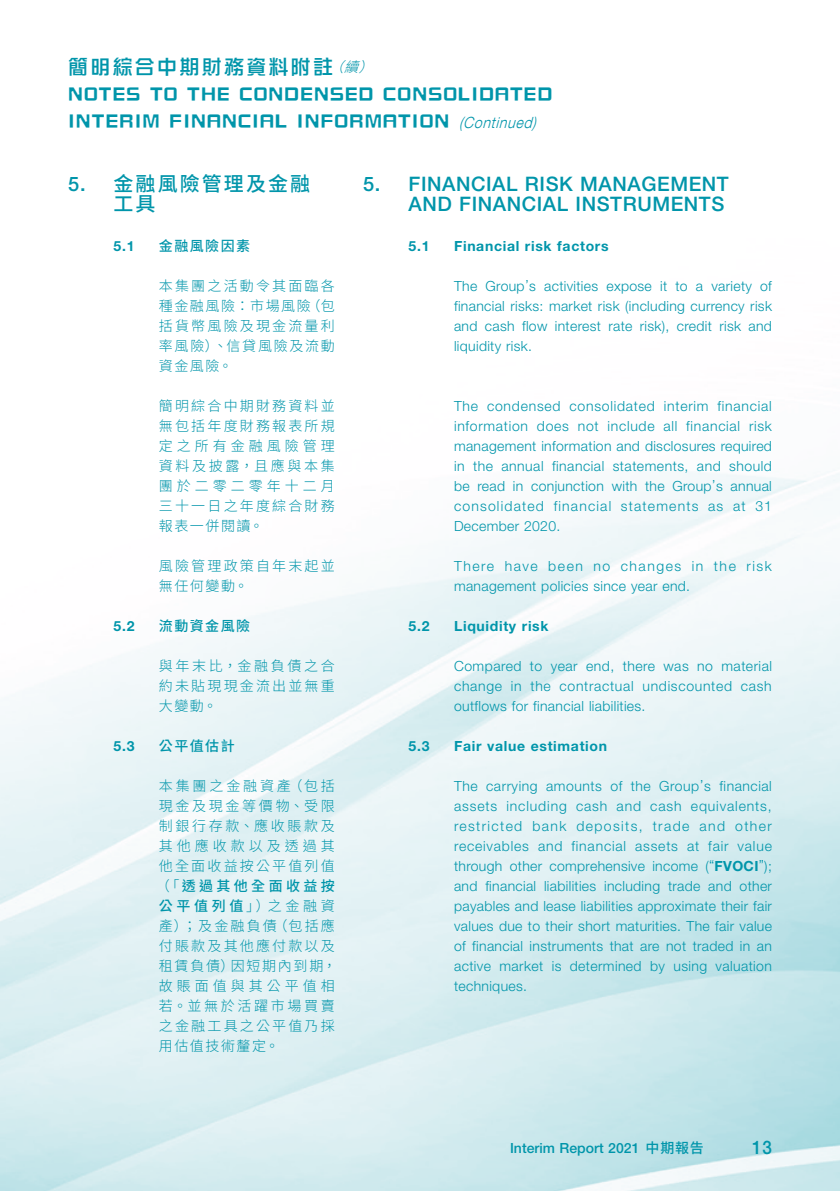
<style>
.page{position:relative;width:840px;height:1191px;background:#fff}
.page>*{position:absolute;margin:0;border:0;box-sizing:border-box;transform-origin:0 0}
.t1{font:22px/27px "DF Zong Yi Std W5";letter-spacing:.06em;color:#0095aa;scale:.91 1}
.Heading_1{font:500 20px/20px "Helvetica Neue LT Std";letter-spacing:.03em;color:#0095aa;text-align:right}
.t2{font:20px "DF Zong Yi Std W5";letter-spacing:.115em;color:#0095aa}
.C_Heading_1{font:500 20px/20px "Source Han Sans TC";letter-spacing:.105em;color:#0095aa}
.t3{font:500 18.8px "Helvetica Neue LT Std";color:#0095aa;scale:.91 1}
.Body_Text{font:300 14px/20px "Helvetica Neue LT Std";letter-spacing:.025em;color:#0095aa;text-align:justify}
.C_Body_Text{font:300 14px/20px "Source Han Sans TC";letter-spacing:.155em;color:#0095aa;text-align:justify}
.C_Body_Text-2{font:300 14px/20px "Source Han Sans TC";letter-spacing:.19em;color:#0095aa}
.Heading_2{font:700 14px "Helvetica Neue LT Std";letter-spacing:.05em;color:#0095aa}
.t4{font:500 14px "Helvetica Neue LT Std";letter-spacing:.005em;color:#0095aa}
.C_Heading_2{font:500 14px "Source Han Sans TC";letter-spacing:.105em;color:#0095aa}
.C_Heading_2-2{font:700 14px "Helvetica Neue LT Std";color:#0095aa}
.s1{font-family:"Source Han Sans TC";font-weight:300;font-style:italic;font-size:14px}
.s2{font-family:"Helvetica Neue LT Com";font-weight:300;font-style:italic;font-size:15.4px}
.s3{font-family:"Helvetica Neue LT Std"}
.s4{font-weight:500}
.s5{font-weight:700}
.s6{font-family:"Source Han Sans TC"}
</style>
<div class="page">
<h2 class="t2" style="left:68px;top:56px;width:317px">簡明綜合中期財務資料附註<span class="s1">（續）</span></h2>
<h1 class="t1" style="left:68px;top:79px;width:533px">NOTES TO THE CONDENSED CONSOLIDATED<br>INTERIM FINANCIAL INFORMATION <span class="s2">(Continued)</span></h1>
<p class="C_Heading_1" style="left:113px;top:174px;width:198px;text-indent:-45px"><span class="s3">5.</span> 金融風險管理及金融工具</p>
<p class="C_Heading_2-2" style="left:113px;top:237px;width:22px">5.1</p>
<p class="C_Heading_2" style="left:159px;top:237px;width:93px">金融風險因素</p>
<p class="C_Body_Text" style="left:159px;top:276px;width:177px">本集團之活動令其面臨各種金融風險：市場風險（包括貨幣風險及現金流量利率風險）、信貸風險及流動資金風險。</p>
<p class="C_Body_Text" style="left:159px;top:396px;width:177px">簡明綜合中期財務資料並無包括年度財務報表所規定之所有金融風險管理資料及披露，且應與本集團於二零二零年十二月三十一日之年度綜合財務報表一併閱讀。</p>
<p class="C_Body_Text" style="left:159px;top:556px;width:177px">風險管理政策自年末起並無任何變動。</p>
<p class="C_Heading_2-2" style="left:113px;top:617px;width:22px">5.2</p>
<p class="C_Heading_2" style="left:159px;top:617px;width:93px">流動資金風險</p>
<p class="C_Body_Text" style="left:159px;top:656px;width:177px">與年末比，金融負債之合約未貼現現金流出並無重大變動。</p>
<p class="C_Heading_2-2" style="left:113px;top:737px;width:22px">5.3</p>
<p class="C_Heading_2" style="left:159px;top:737px;width:77px">公平值估計</p>
<p class="C_Body_Text-2" style="left:156px;top:776px;width:182px">本集團之金融資產（包括現金及現金等價物、受限制銀行存款、應收賬款及其他應收款以及透過其他全面收益按公平值列值（「<span class="s4">透過其他全面收益按公平值列值</span>」）之金融資產）；及金融負債（包括應付賬款及其他應付款以及租賃負債）因短期內到期，故賬面值與其公平值相若。並無於活躍市場買賣之金融工具之公平值乃採用估值技術釐定。</p>
<p class="Heading_1" style="left:363px;top:173px;width:367px">5. FINANCIAL RISK MANAGEMENT<br>AND FINANCIAL INSTRUMENTS</p>
<p class="Heading_2" style="left:408px;top:237px;width:22px">5.1</p>
<p class="Heading_2" style="left:454px;top:237px;width:156px">Financial risk factors</p>
<p class="Body_Text" style="left:454px;top:275px;width:319px">The Group’s activities expose it to a variety of financial risks: market risk (including currency risk and cash flow interest rate risk), credit risk and liquidity risk.</p>
<p class="Body_Text" style="left:454px;top:395px;width:319px">The condensed consolidated interim financial information does not include all financial risk management information and disclosures required in the annual financial statements, and should be read in conjunction with the Group’s annual consolidated financial statements as at 31<br>December 2020.</p>
<p class="Body_Text" style="left:454px;top:555px;width:319px">There have been no changes in the risk management policies since year end.</p>
<p class="Heading_2" style="left:408px;top:617px;width:22px">5.2</p>
<p class="Heading_2" style="left:454px;top:617px;width:96px">Liquidity risk</p>
<p class="Body_Text" style="left:454px;top:655px;width:319px">Compared to year end, there was no material change in the contractual undiscounted cash outflows for financial liabilities.</p>
<p class="Heading_2" style="left:408px;top:737px;width:22px">5.3</p>
<p class="Heading_2" style="left:454px;top:737px;width:154px">Fair value estimation</p>
<p class="Body_Text" style="left:454px;top:775px;width:319px">The carrying amounts of the Group’s financial assets including cash and cash equivalents, restricted bank deposits, trade and other receivables and financial assets at fair value through other comprehensive income (“<span class="s5">FVOCI</span>”); and financial liabilities including trade and other payables and lease liabilities approximate their fair values due to their short maturities. The fair value of financial instruments that are not traded in an active market is determined by using valuation techniques.</p>
<p class="t4" style="left:509px;top:1140px;width:195px">Interim Report 2021 <span class="s6">中期報告</span></p>
<h3 class="t3" style="left:751px;top:1136px;width:23px">13</h3>
</div>
